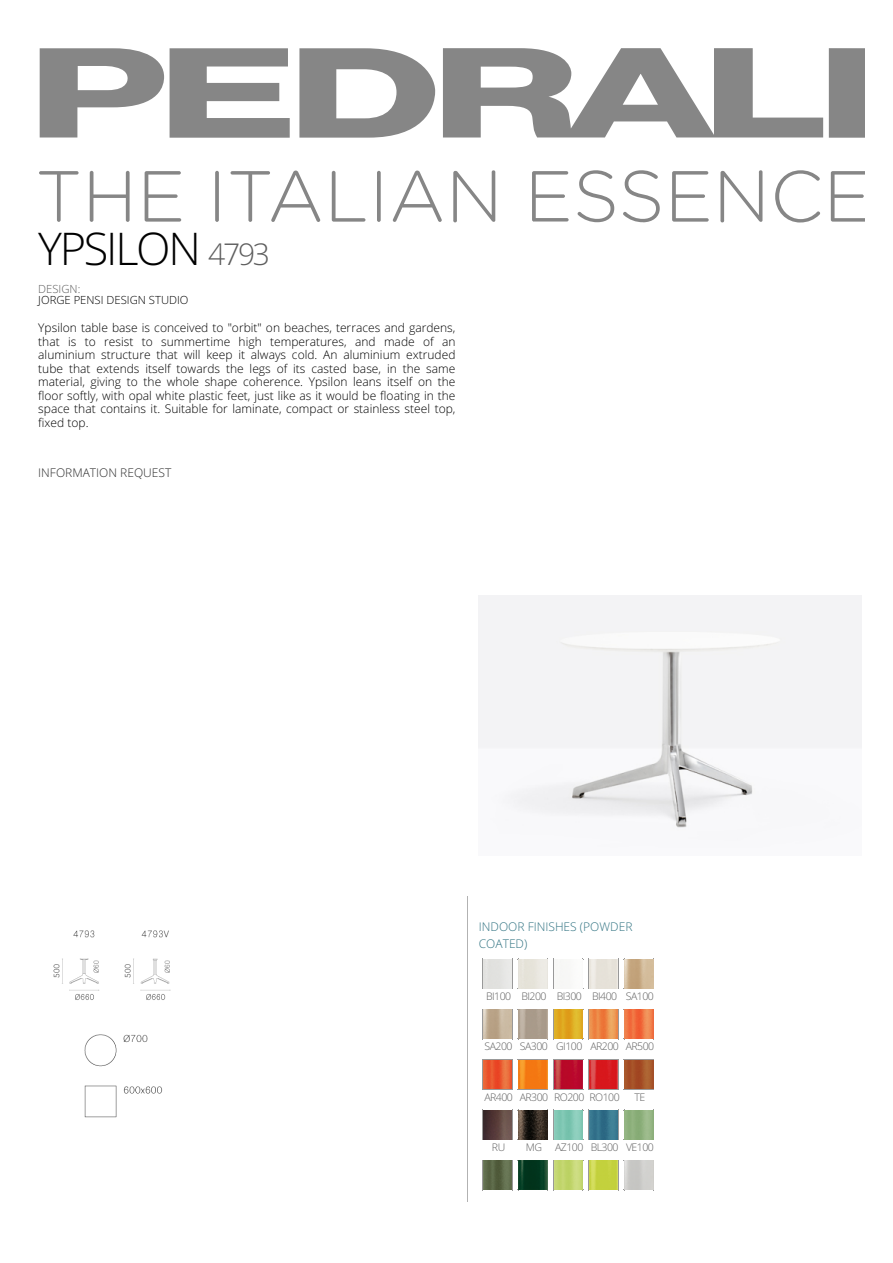
<style>
.page{position:relative;width:893px;height:1263px;background:#fff}
.page>*{position:absolute;margin:0;border:0;box-sizing:border-box;transform-origin:0 0}
.t1{font:300 45.15px "Open Sans";letter-spacing:-.05em;color:#000}
.t2{font:300 12px/13.5px "Open Sans";color:#000;text-align:justify}
.t3{font:300 12px/16.5px "Open Sans";color:#317382}
.t4{font:300 12px "Open Sans";color:#2c2c2c}
.t5{font:300 11.25px "Open Sans";color:#000}
.t6{font:300 11.25px "Open Sans";color:#5e5e5e}
.t7{font:300 10.5px "Open Sans";letter-spacing:-.05em;color:#5e5e5e}
.s1{font-size:30px;color:#5e5e5e}
</style>
<div class="page">
<img style="left:478px;top:595px;width:383px;height:233px">
<img style="left:53px;top:930px;width:118px;height:188px">
<hr style="left:467px;top:896px;width:1px;height:306px;background:#b2b2b2">
<hr style="left:482px;top:959px;width:30px;height:1px;background:#999">
<hr style="left:482px;top:988px;width:30px;height:1px;background:#999">
<hr style="left:482px;top:959px;width:1px;height:30px;background:#999">
<hr style="left:512px;top:959px;width:1px;height:30px;background:#999">
<hr style="left:518px;top:959px;width:30px;height:1px;background:#999">
<hr style="left:518px;top:988px;width:30px;height:1px;background:#999">
<hr style="left:547px;top:959px;width:1px;height:30px;background:#999">
<hr style="left:553px;top:959px;width:30px;height:1px;background:#999">
<hr style="left:553px;top:988px;width:30px;height:1px;background:#999">
<hr style="left:553px;top:959px;width:1px;height:30px;background:#999">
<hr style="left:582px;top:959px;width:1px;height:30px;background:#999">
<img style="left:560px;top:960px;width:7px;height:23px">
<hr style="left:588px;top:959px;width:30px;height:1px;background:#999">
<hr style="left:588px;top:988px;width:30px;height:1px;background:#999">
<hr style="left:588px;top:959px;width:1px;height:30px;background:#999">
<hr style="left:618px;top:959px;width:1px;height:30px;background:#999">
<img style="left:589px;top:960px;width:29px;height:28px">
<hr style="left:624px;top:959px;width:30px;height:1px;background:#999">
<hr style="left:624px;top:988px;width:30px;height:1px;background:#999">
<hr style="left:653px;top:959px;width:1px;height:30px;background:#999">
<img style="left:624px;top:960px;width:29px;height:28px">
<hr style="left:482px;top:1009px;width:30px;height:1px;background:#999">
<hr style="left:482px;top:1038px;width:30px;height:1px;background:#999">
<hr style="left:482px;top:1009px;width:1px;height:30px;background:#999">
<hr style="left:512px;top:1009px;width:1px;height:30px;background:#999">
<img style="left:483px;top:1010px;width:29px;height:28px">
<hr style="left:518px;top:1009px;width:30px;height:1px;background:#999">
<hr style="left:518px;top:1038px;width:30px;height:1px;background:#999">
<hr style="left:547px;top:1009px;width:1px;height:30px;background:#999">
<img style="left:518px;top:1010px;width:29px;height:28px">
<hr style="left:553px;top:1009px;width:30px;height:1px;background:#999">
<hr style="left:553px;top:1038px;width:30px;height:1px;background:#999">
<hr style="left:553px;top:1009px;width:1px;height:30px;background:#999">
<hr style="left:582px;top:1009px;width:1px;height:30px;background:#999">
<img style="left:554px;top:1010px;width:28px;height:28px">
<hr style="left:588px;top:1009px;width:30px;height:1px;background:#999">
<hr style="left:588px;top:1038px;width:30px;height:1px;background:#999">
<hr style="left:588px;top:1009px;width:1px;height:30px;background:#999">
<hr style="left:618px;top:1009px;width:1px;height:30px;background:#999">
<img style="left:589px;top:1010px;width:29px;height:28px">
<hr style="left:624px;top:1009px;width:30px;height:1px;background:#999">
<hr style="left:624px;top:1038px;width:30px;height:1px;background:#999">
<hr style="left:653px;top:1009px;width:1px;height:30px;background:#999">
<img style="left:624px;top:1010px;width:29px;height:28px">
<hr style="left:482px;top:1059px;width:30px;height:1px;background:#999">
<hr style="left:482px;top:1089px;width:30px;height:1px;background:#999">
<hr style="left:482px;top:1059px;width:1px;height:31px;background:#999">
<hr style="left:512px;top:1059px;width:1px;height:31px;background:#999">
<img style="left:483px;top:1060px;width:29px;height:29px">
<hr style="left:518px;top:1059px;width:30px;height:1px;background:#999">
<hr style="left:518px;top:1089px;width:30px;height:1px;background:#999">
<hr style="left:547px;top:1059px;width:1px;height:31px;background:#999">
<img style="left:518px;top:1060px;width:29px;height:29px">
<hr style="left:553px;top:1059px;width:30px;height:1px;background:#999">
<hr style="left:553px;top:1089px;width:30px;height:1px;background:#999">
<hr style="left:553px;top:1059px;width:1px;height:31px;background:#999">
<hr style="left:582px;top:1059px;width:1px;height:31px;background:#999">
<img style="left:554px;top:1060px;width:28px;height:29px">
<hr style="left:588px;top:1059px;width:30px;height:1px;background:#999">
<hr style="left:588px;top:1089px;width:30px;height:1px;background:#999">
<hr style="left:588px;top:1059px;width:1px;height:31px;background:#999">
<hr style="left:618px;top:1059px;width:1px;height:31px;background:#999">
<img style="left:589px;top:1060px;width:29px;height:29px">
<hr style="left:624px;top:1059px;width:30px;height:1px;background:#999">
<hr style="left:624px;top:1089px;width:30px;height:1px;background:#999">
<hr style="left:653px;top:1059px;width:1px;height:31px;background:#999">
<img style="left:624px;top:1060px;width:29px;height:29px">
<hr style="left:482px;top:1110px;width:30px;height:1px;background:#999">
<hr style="left:482px;top:1139px;width:30px;height:1px;background:#999">
<hr style="left:482px;top:1110px;width:1px;height:30px;background:#999">
<hr style="left:512px;top:1110px;width:1px;height:30px;background:#999">
<img style="left:483px;top:1111px;width:29px;height:28px">
<hr style="left:518px;top:1110px;width:30px;height:1px;background:#999">
<hr style="left:518px;top:1139px;width:30px;height:1px;background:#999">
<hr style="left:547px;top:1110px;width:1px;height:30px;background:#999">
<img style="left:518px;top:1111px;width:29px;height:28px">
<hr style="left:553px;top:1110px;width:30px;height:1px;background:#999">
<hr style="left:553px;top:1139px;width:30px;height:1px;background:#999">
<hr style="left:553px;top:1110px;width:1px;height:30px;background:#999">
<hr style="left:582px;top:1110px;width:1px;height:30px;background:#999">
<img style="left:554px;top:1111px;width:28px;height:28px">
<hr style="left:588px;top:1110px;width:30px;height:1px;background:#999">
<hr style="left:588px;top:1139px;width:30px;height:1px;background:#999">
<hr style="left:588px;top:1110px;width:1px;height:30px;background:#999">
<hr style="left:618px;top:1110px;width:1px;height:30px;background:#999">
<img style="left:589px;top:1111px;width:29px;height:28px">
<hr style="left:624px;top:1110px;width:30px;height:1px;background:#999">
<hr style="left:624px;top:1139px;width:30px;height:1px;background:#999">
<hr style="left:653px;top:1110px;width:1px;height:30px;background:#999">
<hr style="left:482px;top:1160px;width:30px;height:1px;background:#999">
<hr style="left:482px;top:1189px;width:30px;height:1px;background:#999">
<hr style="left:482px;top:1160px;width:1px;height:30px;background:#999">
<hr style="left:512px;top:1160px;width:1px;height:30px;background:#999">
<img style="left:483px;top:1161px;width:29px;height:28px">
<hr style="left:518px;top:1160px;width:30px;height:1px;background:#999">
<hr style="left:518px;top:1189px;width:30px;height:1px;background:#999">
<hr style="left:547px;top:1160px;width:1px;height:30px;background:#999">
<img style="left:518px;top:1161px;width:29px;height:28px">
<hr style="left:553px;top:1160px;width:30px;height:1px;background:#999">
<hr style="left:553px;top:1189px;width:30px;height:1px;background:#999">
<hr style="left:553px;top:1160px;width:1px;height:30px;background:#999">
<hr style="left:582px;top:1160px;width:1px;height:30px;background:#999">
<img style="left:554px;top:1161px;width:28px;height:28px">
<hr style="left:588px;top:1160px;width:30px;height:1px;background:#999">
<hr style="left:588px;top:1189px;width:30px;height:1px;background:#999">
<hr style="left:588px;top:1160px;width:1px;height:30px;background:#999">
<hr style="left:618px;top:1160px;width:1px;height:30px;background:#999">
<img style="left:589px;top:1161px;width:29px;height:28px">
<hr style="left:624px;top:1160px;width:30px;height:1px;background:#999">
<hr style="left:624px;top:1189px;width:30px;height:1px;background:#999">
<hr style="left:653px;top:1160px;width:1px;height:30px;background:#999">
<img style="left:624px;top:1161px;width:29px;height:28px">
<svg style="left:299px;top:48px;width:136px;height:90px"></svg>
<svg style="left:443px;top:48px;width:380px;height:90px"></svg>
<div style="left:828px;top:48px;width:36px;height:90px;background:#868686"></div>
<svg style="left:40px;top:48px;width:250px;height:90px"></svg>
<svg style="left:39px;top:170px;width:825px;height:52px"></svg>
<h1 class="t1" style="left:38px;top:216px;width:233px">YPSILON <span class="s1">4793</span></h1>
<p class="t6" style="left:38px;top:281px;width:44px">DESIGN:</p>
<p class="t5" style="left:38px;top:292px;width:152px">JORGE PENSI DESIGN STUDIO</p>
<p class="t2" style="left:38px;top:321px;width:419px">Ypsilon table base is conceived to "orbit" on beaches, terraces and gardens, that is to resist to summertime high temperatures, and made of an aluminium structure that will keep it always cold. An aluminium extruded tube that extends itself towards the legs of its casted base, in the same material, giving to the whole shape coherence. Ypsilon leans itself on the floor softly, with opal white plastic feet, just like as it would be floating in the space that contains it. Suitable for laminate, compact or stainless steel top, fixed top.</p>
<p class="t4" style="left:38px;top:464px;width:135px">INFORMATION REQUEST</p>
<p class="t3" style="left:479px;top:918px;width:155px">INDOOR FINISHES (POWDER<br>COATED)</p>
<p class="t7" style="left:486px;top:989px;width:169px">BI100 BI200 BI300 BI400 SA100</p>
<p class="t7" style="left:484px;top:1039px;width:171px">SA200 SA300 GI100 AR200 AR500</p>
<p class="t7" style="left:484px;top:1090px;width:137px">AR400 AR300 RO200 RO100</p>
<p class="t7" style="left:634px;top:1090px;width:12px">TE</p>
<p class="t7" style="left:492px;top:1140px;width:15px">RU</p>
<p class="t7" style="left:526px;top:1140px;width:129px">MG AZ100 BL300 VE100</p>
</div>
